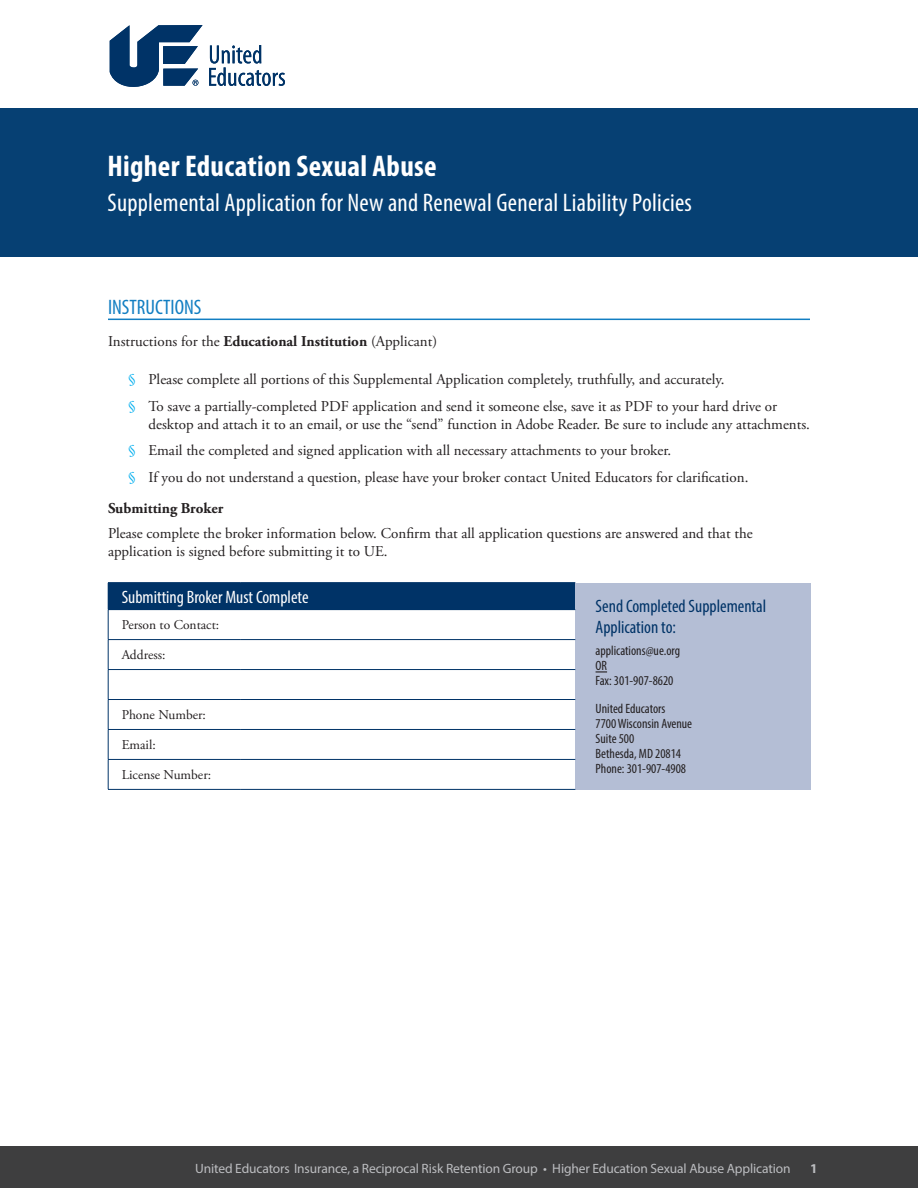
<style>
.page{position:relative;width:918px;height:1188px;background:#fff}
.page>*{position:absolute;margin:0;border:0;box-sizing:border-box;transform-origin:0 0}
.t1{font:700 condensed 30px "Myriad Pro";letter-spacing:.01em;color:#fff}
.t2{font:condensed 25.5px "Myriad Pro";letter-spacing:.01em;color:#fff}
.t3{font:condensed 21px "Myriad Pro";color:#127ec2}
.t4{font:condensed 18px/21px "Myriad Pro";color:#003367}
.t5{font:condensed 18px "Myriad Pro";color:#fff}
.t6{font:15px/26.7px "Adobe Garamond Pro";color:#231f20}
.t7{font:700 15px "Adobe Garamond Pro";color:#231f20}
.t8{font:13.5px "Myriad Pro";letter-spacing:-.01em;color:#bcbdc0}
.t9{font:condensed 13.5px/15px "Myriad Pro";color:#231f20}
.t10{font:13.5px "Adobe Garamond Pro";color:#231f20}
.t11{font:700 13.5px "Myriad Pro";color:#bcbdc0}
.s1{font-weight:700}
.s2{color:#00aeef}
</style>
<div class="page">
<hr style="left:108px;top:319px;width:702px;height:1px;background:#127ec2">
<div style="left:108px;top:583px;width:467px;height:27px;background:#003367"></div>
<div style="left:575px;top:583px;width:236px;height:206px;background:#b4bed5"></div>
<hr style="left:108px;top:582px;width:132px;height:1px;background:#003367">
<hr style="left:240px;top:582px;width:335px;height:1px;background:#003367">
<hr style="left:108px;top:639px;width:132px;height:1px;background:#003367">
<hr style="left:240px;top:639px;width:335px;height:1px;background:#003367">
<hr style="left:108px;top:669px;width:132px;height:1px;background:#003367">
<hr style="left:240px;top:669px;width:335px;height:1px;background:#003367">
<hr style="left:108px;top:699px;width:132px;height:1px;background:#003367">
<hr style="left:240px;top:699px;width:335px;height:1px;background:#003367">
<hr style="left:108px;top:729px;width:132px;height:1px;background:#003367">
<hr style="left:240px;top:729px;width:335px;height:1px;background:#003367">
<hr style="left:108px;top:759px;width:132px;height:1px;background:#003367">
<svg style="left:108px;top:610px;width:1px;height:179px"></svg>
<hr style="left:240px;top:759px;width:335px;height:1px;background:#003367">
<hr style="left:108px;top:789px;width:132px;height:1px;background:#003367">
<hr style="left:240px;top:789px;width:335px;height:1px;background:#003367">
<svg style="left:596px;top:671px;width:11px;height:2px"></svg>
<div style="left:0;top:108px;width:918px;height:148px;background:#064073"></div>
<svg style="left:110px;top:25px;width:93px;height:62px"></svg>
<svg style="left:209px;top:45px;width:76px;height:41px"></svg>
<div style="left:0;top:1147px;width:918px;height:41px;background:#3e3e3f"></div>
<h1 class="t1" style="left:107px;top:148px;width:331px">Higher Education Sexual Abuse</h1>
<h2 class="t2" style="left:107px;top:187px;width:586px">Supplemental Application for New and Renewal General Liability Policies</h2>
<h3 class="t3" style="left:108px;top:295px;width:95px">INSTRUCTIONS</h3>
<p class="t6" style="left:108px;top:328px;width:331px">Instructions for the <span class="s1">Educational Institution</span> (Applicant)</p>
<p class="t6" style="left:128px;top:366px;width:650px"><span class="s2">§</span> Please complete all portions of this Supplemental Application completely, truthfully, and accurately.<br><span class="s2">§</span> To save a partially-completed PDF application and send it someone else, save it as PDF to your hard drive or</p>
<p class="t6" style="left:128px;top:411px;width:683px;text-indent:20px">desktop and attach it to an email, or use the “send” function in Adobe Reader. Be sure to include any attachments. <span class="s2">§</span> Email the completed and signed application with all necessary attachments to your broker.<br><span class="s2">§</span> If you do not understand a question, please have your broker contact United Educators for clarification.</p>
<p class="t7" style="left:108px;top:500px;width:117px">Submitting Broker</p>
<p class="t6" style="left:108px;top:525px;width:646px;line-height:18px">Please complete the broker information below. Confirm that all application questions are answered and that the application is signed before submitting it to UE.</p>
<p class="t5" style="left:122px;top:586px;width:188px">Submitting Broker Must Complete</p>
<p class="t4" style="left:596px;top:595px;width:172px">Send Completed Supplemental<br>Application to:</p>
<p class="t9" style="left:596px;top:643px;width:86px">applications@ue.org<br>OR<br>Fax: 301-907-8620</p>
<p class="t9" style="left:596px;top:701px;width:98px">United Educators<br>7700 Wisconsin Avenue<br>Suite 500<br>Bethesda, MD 20814<br>Phone: 301-907-4908</p>
<p class="t10" style="left:122px;top:617px;width:99px">Person to Contact:</p>
<p class="t10" style="left:122px;top:647px;width:45px">Address:</p>
<p class="t10" style="left:122px;top:707px;width:86px">Phone Number:</p>
<p class="t10" style="left:122px;top:737px;width:36px">Email:</p>
<p class="t10" style="left:122px;top:767px;width:91px">License Number:</p>
<p class="t8" style="left:195px;top:1161px;width:597px">United Educators Insurance, a Reciprocal Risk Retention Group • Higher Education Sexual Abuse Application</p>
<p class="t8" style="left:234px;top:1161px;width:534px">United Educators Insuran e, a Reciprocal Risk Retention Group • S pplemental TBI Application</p>
<p class="t8" style="left:375px;top:1161px;width:8px">c</p>
<p class="t8" style="left:606px;top:1161px;width:9px">u</p>
<p class="t11" style="left:803px;top:1160px;width:16px">11</p>
</div>
